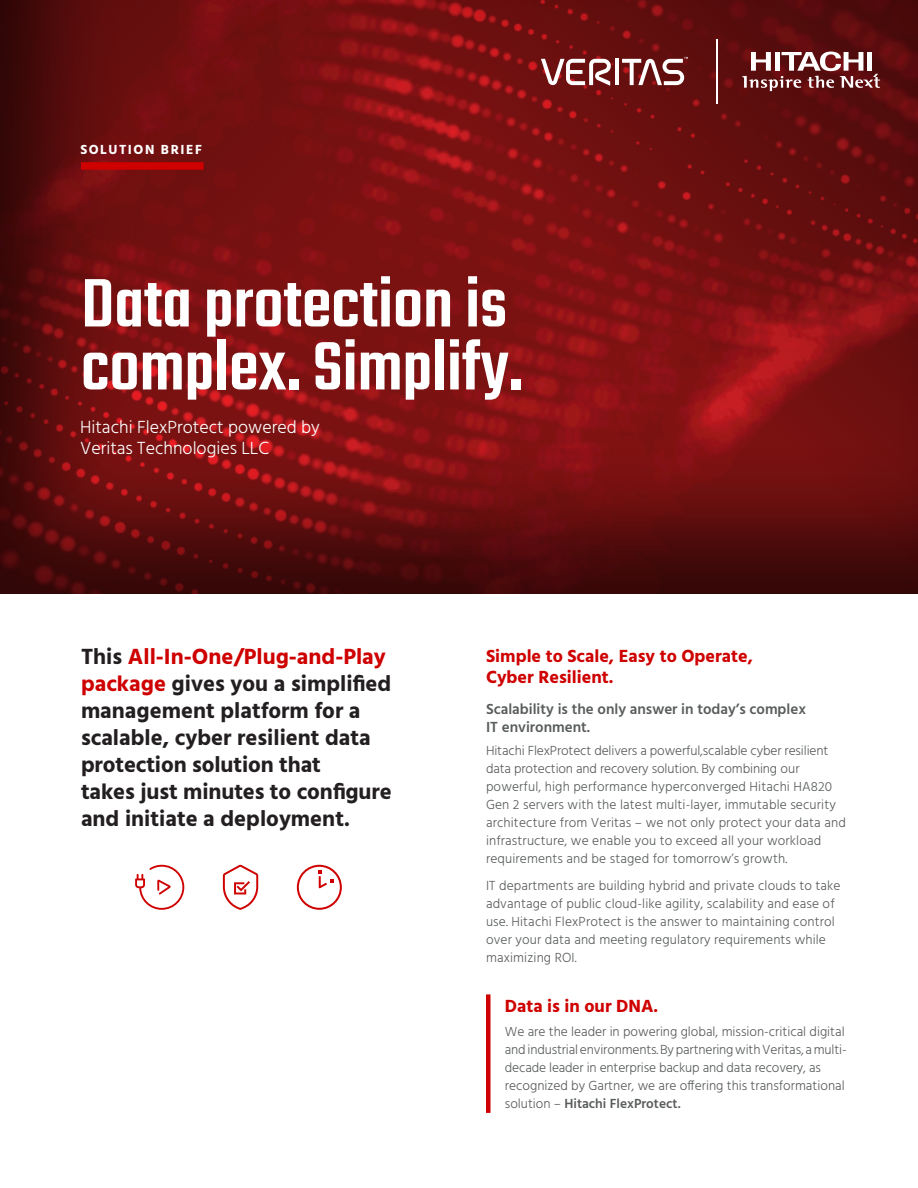
<style>
.page{position:relative;width:918px;height:1188px;background:#fff}
.page>*{position:absolute;margin:0;border:0;box-sizing:border-box;transform-origin:0 0}
.t1{font:500 75px/63px "Teko";color:#fff}
.Large_Headine{font:700 22.5px/27px "Hind";color:#231f20}
.t2{font:700 18px/21px "Hind";color:#cf0000}
.t3{font:300 18px/21px "Hind";color:#fff}
.Small_Subhead{font:600 15px/18px "Hind";color:#595c5c}
.t4{font:300 13.5px/18px "Hind";letter-spacing:.01em;color:#595c5c}
.t5{font:700 13.5px "Hind";letter-spacing:.115em;color:#fff}
.s1{color:#cf0000}
.s2{font-weight:600}
</style>
<div class="page">
<svg style="left:0;top:0;width:335px;height:583px;background:#6b0e0f"></svg>
<svg style="left:335px;top:0;width:583px;height:583px;background:#731011"></svg>
<div style="left:81px;top:162px;width:123px;height:8px;background:#cf0000"></div>
<hr style="left:486px;top:994px;width:4px;height:119px;background:#cf0000">
<svg style="left:135px;top:865px;width:49px;height:45px"></svg>
<svg style="left:297px;top:865px;width:45px;height:45px"></svg>
<svg style="left:223px;top:865px;width:35px;height:45px"></svg>
<svg style="left:742px;top:52px;width:138px;height:39px"></svg>
<hr style="left:716px;top:39px;width:1px;height:64px;background:#fff">
<hr style="left:615px;top:59px;width:4px;height:26px;background:#fff">
<svg style="left:541px;top:59px;width:71px;height:27px"></svg>
<svg style="left:622px;top:57px;width:66px;height:28px"></svg>
<p class="t5" style="left:80px;top:141px;width:123px">SOLUTION BRIEF</p>
<p class="t1" style="left:81px;top:277px;width:444px">Data protection is complex. Simplify.</p>
<p class="t3" style="left:80px;top:417px;width:241px">Hitachi FlexProtect powered by<br>Veritas Technologies LLC</p>
<p class="Large_Headine" style="left:81px;top:642px;width:312px">This <span class="s1">All-In-One/Plug-and-Play package</span> gives you a simplified management platform for a scalable, cyber resilient data protection solution that<br>takes just minutes to configure and initiate a deployment.</p>
<p class="t2" style="left:486px;top:646px;width:269px">Simple to Scale, Easy to Operate,<br>Cyber Resilient.</p>
<p class="Small_Subhead" style="left:486px;top:701px;width:322px">Scalability is the only answer in today’s complex<br>IT environment.</p>
<p class="t4" style="left:486px;top:742px;width:361px">Hitachi FlexProtect delivers a powerful,scalable cyber resilient data protection and recovery solution. By combining our powerful, high performance hyperconverged Hitachi HA820<br>Gen 2 servers with the latest multi-layer, immutable security architecture from Veritas – we not only protect your data and infrastructure, we enable you to exceed all your workload requirements and be staged for tomorrow’s growth.</p>
<p class="t4" style="left:486px;top:877px;width:356px">IT departments are building hybrid and private clouds to take advantage of public cloud-like agility, scalability and ease of use. Hitachi FlexProtect is the answer to maintaining control over your data and meeting regulatory requirements while maximizing ROI.</p>
<p class="t2" style="left:505px;top:995px;width:155px">Data is in our DNA.</p>
<p class="t4" style="left:505px;top:1024px;width:343px">We are the leader in powering global, mission-critical digital and industrial environments. By partnering with Veritas, a multi&shy;decade leader in enterprise backup and data recovery, as recognized by Gartner, we are offering this transformational solution – <span class="s2">Hitachi FlexProtect.</span></p>
</div>
